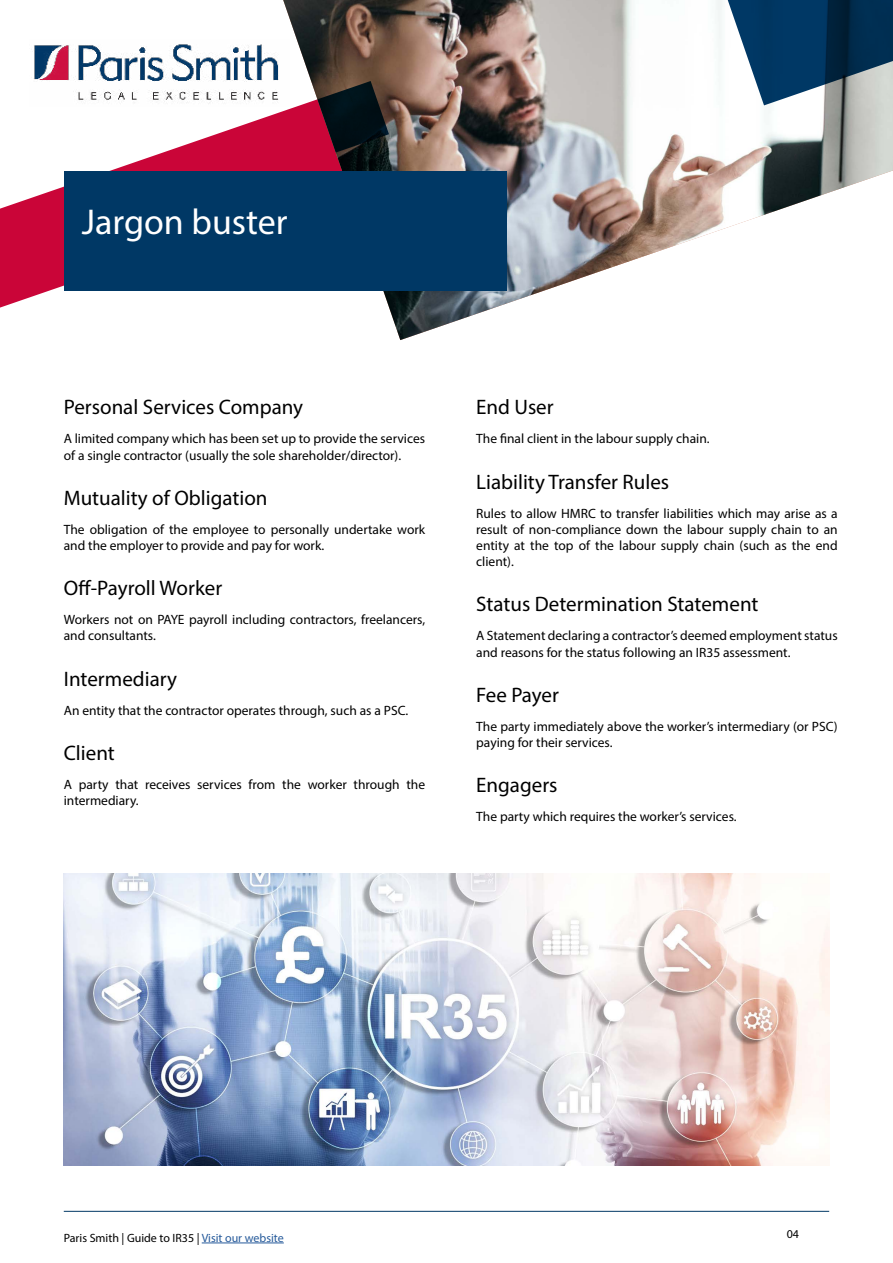
<style>
.page{position:relative;width:893px;height:1263px;background:#fff}
.page>*{position:absolute;margin:0;border:0;box-sizing:border-box;transform-origin:0 0}
.t1{font:36px "Myriad Pro";color:#fff}
.t2{font:21px "Myriad Pro";color:#000}
.t3{font:13.5px/16.2px "Myriad Pro";color:#000}
.t4{font:12px "Myriad Pro";color:#000}
.s1{color:#275b9b}
</style>
<div class="page">
<svg style="left:0;top:111px;width:283px;height:197px"></svg>
<img style="left:283px;top:0;width:610px;height:340px">
<svg style="left:709px;top:0;width:184px;height:105px"></svg>
<svg style="left:317px;top:81px;width:72px;height:72px;background:#291b21"></svg>
<div style="left:64px;top:171px;width:443px;height:119px;background:#003865"></div>
<img style="left:34px;top:39px;width:255px;height:67px">
<img style="left:64px;top:874px;width:765px;height:291px">
<hr style="left:202px;top:1242px;width:82px;height:1px;background:#275b9b">
<hr style="left:64px;top:1211px;width:765px;height:1px;background:#003865">
<h1 class="t1" style="left:82px;top:200px;width:207px">Jargon buster</h1>
<h2 class="t2" style="left:64px;top:394px;width:241px">Personal Services Company</h2>
<p class="t3" style="left:64px;top:430px;width:363px">A limited company which has been set up to provide the services of a single contractor (usually the sole shareholder/director).</p>
<h2 class="t2" style="left:64px;top:485px;width:205px">Mutuality of Obligation</h2>
<p class="t3" style="left:64px;top:521px;width:363px">The obligation of the employee to personally undertake work and the employer to provide and pay for work.</p>
<h2 class="t2" style="left:64px;top:575px;width:160px">Off-Payroll Worker</h2>
<p class="t3" style="left:64px;top:611px;width:363px">Workers not on PAYE payroll including contractors, freelancers, and consultants.</p>
<h2 class="t2" style="left:64px;top:666px;width:115px">Intermediary</h2>
<p class="t3" style="left:64px;top:702px;width:346px">An entity that the contractor operates through, such as a PSC.</p>
<h2 class="t2" style="left:64px;top:740px;width:53px">Client</h2>
<p class="t3" style="left:64px;top:776px;width:363px">A party that receives services from the worker through the intermediary.</p>
<h2 class="t2" style="left:476px;top:394px;width:79px">End User</h2>
<p class="t3" style="left:476px;top:430px;width:235px">The final client in the labour supply chain.</p>
<h2 class="t2" style="left:476px;top:469px;width:195px">Liability Transfer Rules</h2>
<p class="t3" style="left:476px;top:505px;width:363px;text-align:justify">Rules to allow HMRC to transfer liabilities which may arise as a result of non-compliance down the labour supply chain to an entity at the top of the labour supply chain (such as the end client).</p>
<h2 class="t2" style="left:476px;top:591px;width:284px">Status Determination Statement</h2>
<p class="t3" style="left:476px;top:628px;width:363px">A Statement declaring a contractor’s deemed employment status and reasons for the status following an IR35 assessment.</p>
<h2 class="t2" style="left:476px;top:682px;width:84px">Fee Payer</h2>
<p class="t3" style="left:476px;top:718px;width:363px">The party immediately above the worker’s intermediary (or PSC) paying for their services.</p>
<h2 class="t2" style="left:476px;top:772px;width:83px">Engagers</h2>
<p class="t3" style="left:476px;top:808px;width:262px">The party which requires the worker’s services.</p>
<p class="t4" style="left:64px;top:1230px;width:222px">Paris Smith | Guide to IR35 | <span class="s1">Visit our website</span></p>
<p class="t4" style="left:787px;top:1226px;width:14px">04</p>
</div>
